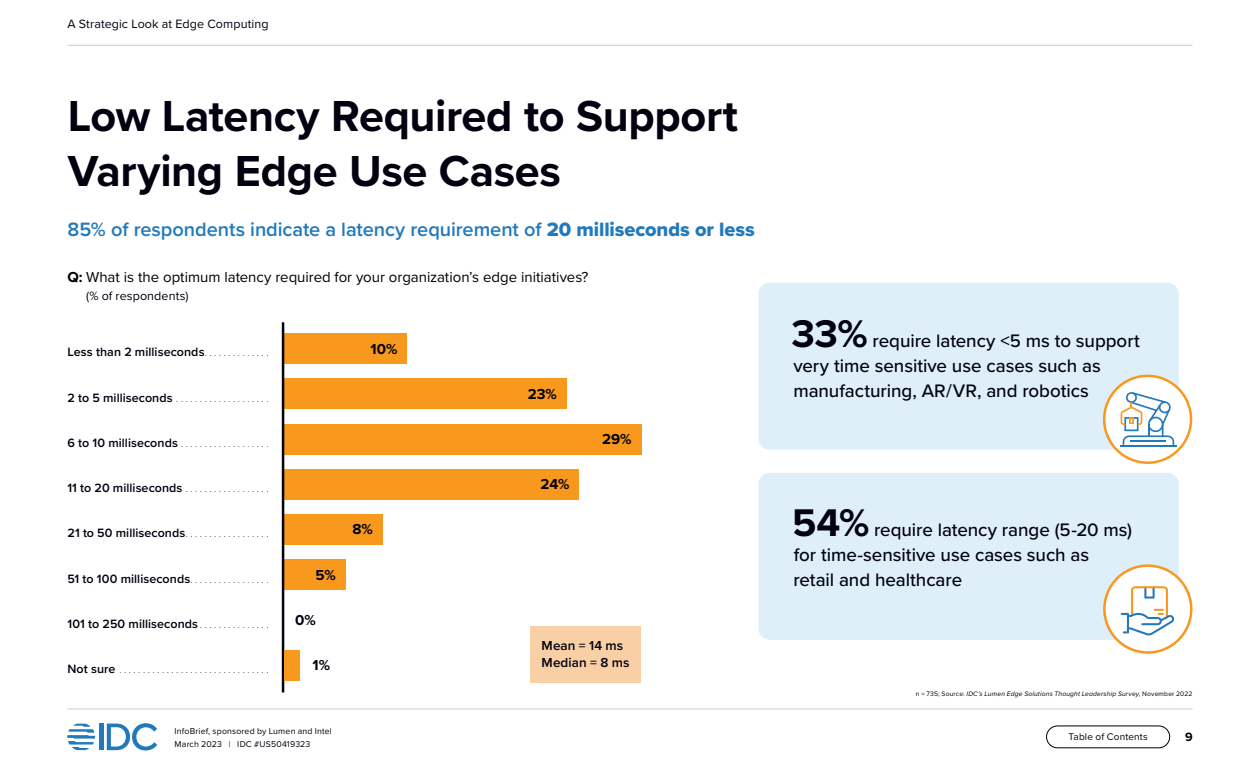
<style>
.page{position:relative;width:1260px;height:765px;background:#fff}
.page>*{position:absolute;margin:0;border:0;box-sizing:border-box;transform-origin:0 0}
.t1{font:700 45px/55px "Proxima Nova";letter-spacing:-.01em;color:#01010f}
.t2{font:600 20px "Proxima Nova";letter-spacing:-.005em;color:#2279bc}
.t3{font:500 18.75px/25px "Proxima Nova";letter-spacing:-.005em;color:#01010f}
.t4{font:15px "Proxima Nova";color:#000}
.t5{font:700 15px "Proxima Nova";color:#01010f}
.t6{font:700 15px "Proxima Nova";color:#000}
.t7{font:600 13.5px/17.5px "Proxima Nova";letter-spacing:.005em;color:#01010f}
.t8{font:600 12.5px "Proxima Nova";letter-spacing:.005em;color:#01010f}
.t9{font:12.5px "Proxima Nova";letter-spacing:.01em;color:#01010f}
.t10{font:700 12.5px "Proxima Nova";color:#000}
.t11{font:10px "Proxima Nova";letter-spacing:.015em;color:#01010f}
.t12{font:8.75px/12.5px "Proxima Nova";letter-spacing:.02em;color:#01010f}
.t13{font:italic 6.75px "Proxima Nova";letter-spacing:.02em;color:#01010f}
.t14{font:600 6.25px "Proxima Nova";color:#01010f}
.s1{font-family:"Proxima Nova Extrabld";font-weight:400}
.s2{font-weight:700}
.s3{font-size:6.25px}
.s4{font-size:12.5px}
.s5{font-weight:700;font-size:40px}
.s6{font-style:normal}
</style>
<div class="page">
<hr style="left:99px;top:724px;width:4px;height:26px;background:#2279bc">
<svg style="left:107px;top:723px;width:50px;height:28px"></svg>
<svg style="left:67px;top:724px;width:28px;height:26px"></svg>
<hr style="left:68px;top:45px;width:1124px;height:1px;background:#ccc">
<hr style="left:68px;top:709px;width:1125px;height:1px;background:#ccc">
<div style="left:1046px;top:726px;width:124px;height:22px;border:1px solid #000;border-radius:11px"></div>
<div style="left:284px;top:334px;width:123px;height:30px;background:#f8981d"></div>
<div style="left:284px;top:379px;width:283px;height:30px;background:#f8981d"></div>
<div style="left:284px;top:424px;width:357px;height:30px;background:#f8981d"></div>
<div style="left:284px;top:469px;width:295px;height:30px;background:#f8981d"></div>
<div style="left:284px;top:514px;width:98px;height:31px;background:#f8981d"></div>
<div style="left:284px;top:560px;width:61px;height:30px;background:#f8981d"></div>
<hr style="left:282px;top:322px;width:2px;height:370px;background:#01010f">
<div style="left:284px;top:650px;width:16px;height:31px;background:#f8981d"></div>
<div style="left:530px;top:627px;width:111px;height:56px;background:#f9cfa5"></div>
<div style="left:758px;top:283px;width:421px;height:167px;background:#dfeffa;border-radius:11px"></div>
<div style="left:758px;top:473px;width:421px;height:167px;background:#dfeffa;border-radius:11px"></div>
<div style="left:1104px;top:376px;width:87px;height:87px;background:#fff;border-radius:50%"></div>
<div style="left:1103px;top:375px;width:89px;height:89px;border:2px solid #f8981d;border-radius:50%"></div>
<hr style="left:1120px;top:445px;width:57px;height:2px;background:#2279bc">
<svg style="left:1121px;top:392px;width:53px;height:53px"></svg>
<div style="left:1104px;top:566px;width:87px;height:86px;background:#fff;border-radius:50%"></div>
<div style="left:1103px;top:564px;width:90px;height:90px;border:2px solid #f8981d;border-radius:50%"></div>
<svg style="left:1121px;top:586px;width:53px;height:49px"></svg>
<p class="t9" style="left:68px;top:14px;width:203px">A Strategic Look at Edge Computing</p>
<h1 class="t1" style="left:68px;top:88px;width:672px">Low Latency Required to Support<br>Varying Edge Use Cases</h1>
<h2 class="t2" style="left:68px;top:215px;width:689px">85% of respondents indicate a latency requirement of <span class="s1">20 milliseconds or less</span></h2>
<p class="t4" style="left:68px;top:266px;width:523px"><span class="s2">Q:</span> What is the optimum latency required for your organization’s edge initiatives?</p>
<p class="t9" style="left:86px;top:286px;width:104px">(% of respondents)</p>
<p class="t8" style="left:68px;top:343px;width:140px">Less than 2 milliseconds<span class="s3">..............</span></p>
<p class="t14" style="left:68px;top:395px;width:202px"><span class="s4">2 to 5 milliseconds</span> . . . . . . . . . . . . . . . . . . . .</p>
<p class="t14" style="left:68px;top:440px;width:202px"><span class="s4">6 to 10 milliseconds</span> . . . . . . . . . . . . . . . . . . .</p>
<p class="t8" style="left:68px;top:479px;width:202px">11 to 20 milliseconds <span class="s3">. . . . . . . . . . . . . . . . . .</span></p>
<p class="t8" style="left:68px;top:524px;width:121px">21 to 50 milliseconds<span class="s3">..................</span></p>
<p class="t8" style="left:68px;top:569px;width:126px">51 to 100 milliseconds<span class="s3">.................</span></p>
<p class="t8" style="left:68px;top:614px;width:134px">101 to 250 milliseconds<span class="s3">...............</span></p>
<p class="t14" style="left:68px;top:666px;width:202px"><span class="s4">Not sure</span> . . . . . . . . . . . . . . . . . . . . . . . . . . . . . . . .</p>
<p class="t5" style="left:313px;top:654px;width:19px">1%</p>
<p class="t5" style="left:316px;top:563px;width:22px">5%</p>
<p class="t5" style="left:295px;top:609px;width:22px">0%</p>
<p class="t6" style="left:371px;top:337px;width:28px">10%</p>
<p class="t5" style="left:352px;top:518px;width:22px">8%</p>
<p class="t12" style="left:175px;top:725px;width:159px">InfoBrief, sponsored by Lumen and Intel<br>March 2023 | IDC #US50419323</p>
<p class="t6" style="left:528px;top:383px;width:31px">23%</p>
<p class="t5" style="left:541px;top:473px;width:30px">24%</p>
<p class="t6" style="left:602px;top:428px;width:31px">29%</p>
<p class="t7" style="left:542px;top:636px;width:89px">Mean = 14 ms<br>Median = 8 ms</p>
<h3 class="t3" style="left:791px;top:328px;width:350px"><span class="s5">33%</span> require latency &lt;5 ms to support very time sensitive use cases such as manufacturing, AR/VR, and robotics</h3>
<h3 class="t3" style="left:792px;top:517px;width:342px"><span class="s5">54%</span> require latency range (5-20 ms) for time-sensitive use cases such as retail and healthcare</h3>
<p class="t13" style="left:916px;top:689px;width:278px"><span class="s6">n = 735; Source:</span> IDC’s Lumen Edge Solutions Thought Leadership Survey, <span class="s6">November 2022</span></p>
<p class="t11" style="left:1068px;top:729px;width:81px">Table of Contents</p>
<p class="t10" style="left:1185px;top:727px;width:9px">9</p>
</div>
